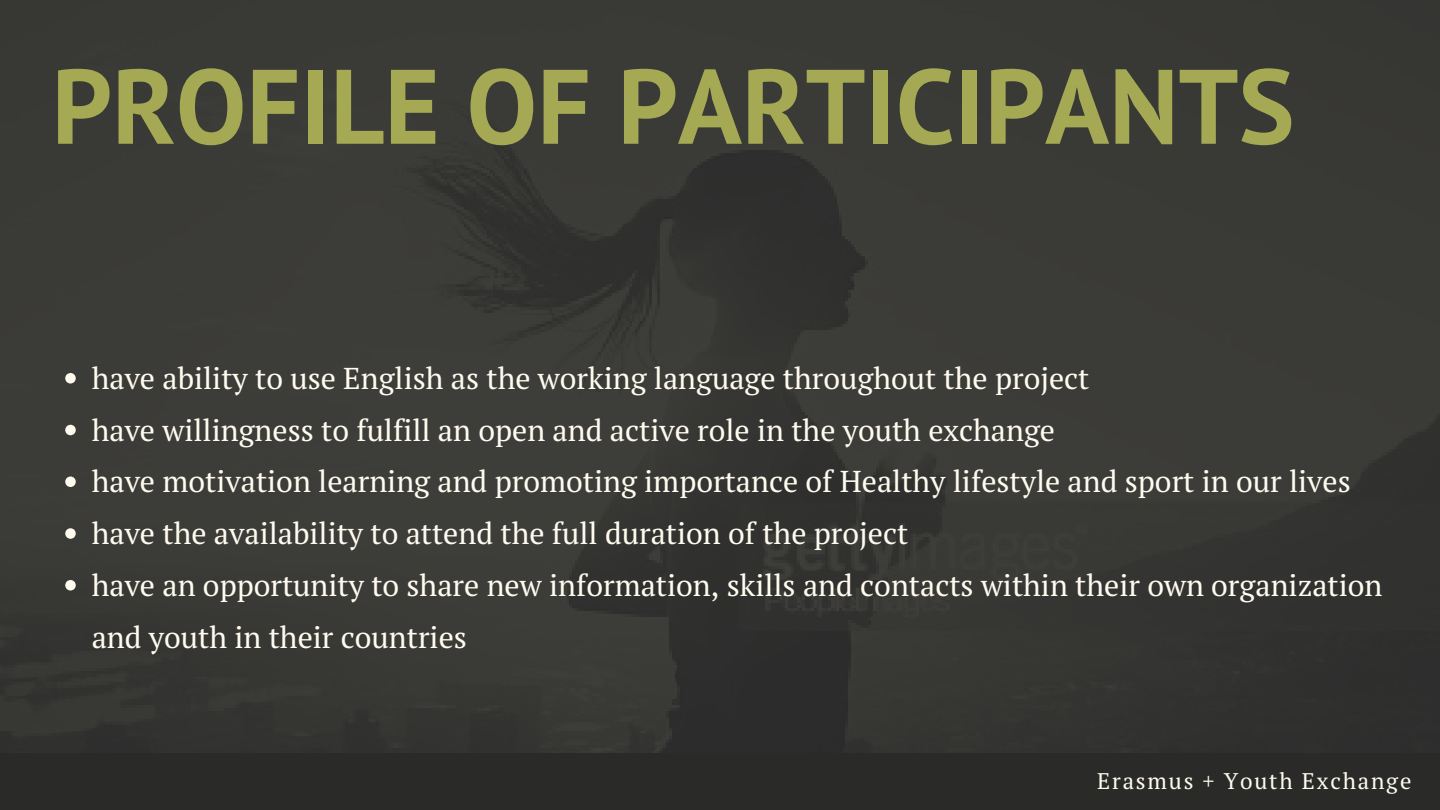
<style>
.page{position:relative;width:1440px;height:810px;background:#fff}
.page>*{position:absolute;margin:0;border:0;box-sizing:border-box;transform-origin:0 0}
.t1{font:700 105.7px "PT Sans";color:#a5a954}
.t2{font:30.2px/51.8px "PT Serif";color:#fffbef}
.t3{font:22.6px "PT Serif";letter-spacing:.08em;color:#fffbef}
</style>
<div class="page">
<img style="left:0;top:0;width:1440px;height:753px">
<svg style="left:65px;top:373px;width:11px;height:11px"></svg>
<svg style="left:65px;top:425px;width:11px;height:10px"></svg>
<svg style="left:65px;top:477px;width:11px;height:10px"></svg>
<svg style="left:65px;top:528px;width:11px;height:11px"></svg>
<svg style="left:65px;top:580px;width:11px;height:11px"></svg>
<div style="left:0;top:753px;width:1440px;height:57px;background:#2a2a28"></div>
<h1 class="t1" style="left:52px;top:36px;width:1244px">PROFILE OF PARTICIPANTS</h1>
<p class="t2" style="left:92px;top:352px;width:1292px">have ability to use English as the working language throughout the project<br>have willingness to fulfill an open and active role in the youth exchange<br>have motivation learning and promoting importance of Healthy lifestyle and sport in our lives have the availability to attend the full duration of the project<br>have an opportunity to share new information, skills and contacts within their own organization and youth in their countries</p>
<p class="t3" style="left:1097px;top:765px;width:316px">Erasmus + Youth Exchange</p>
</div>
